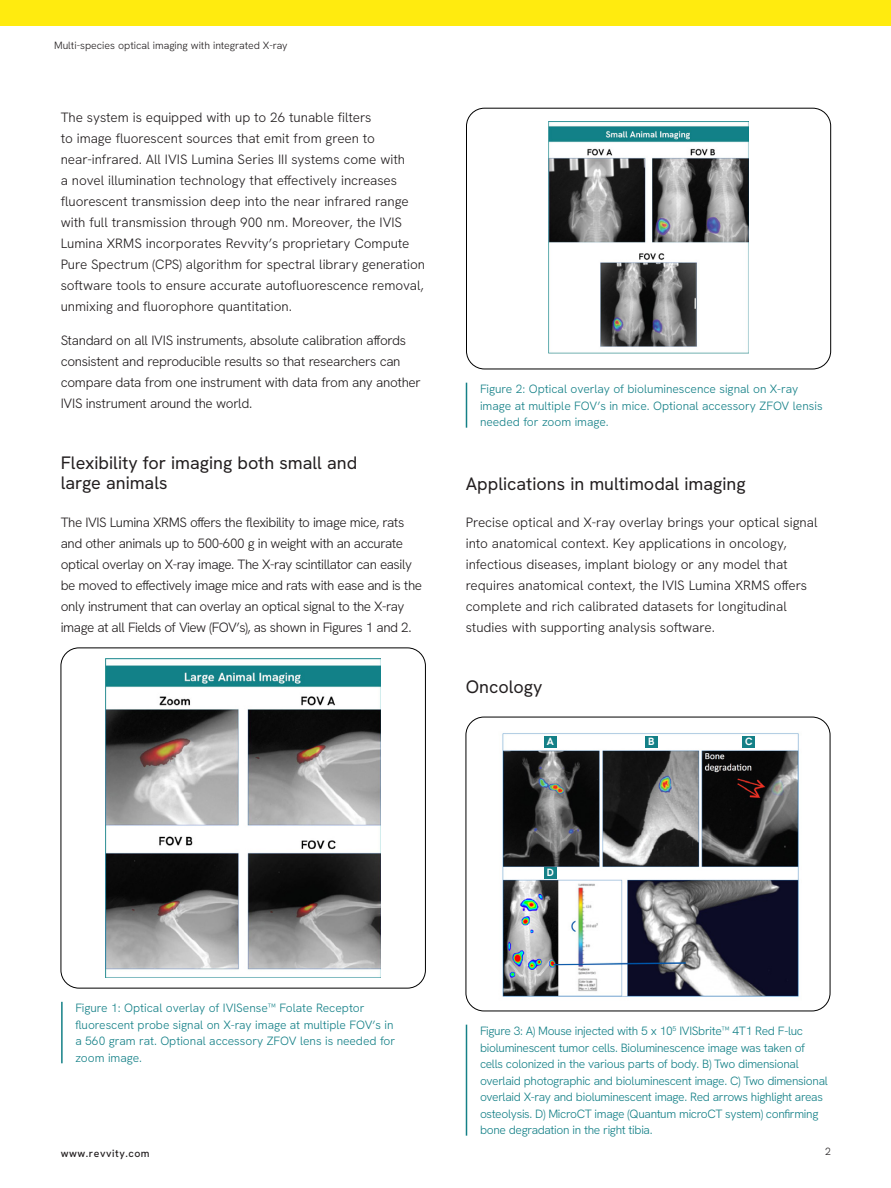
<style>
.page{position:relative;width:891px;height:1188px;background:#fff}
.page>*{position:absolute;margin:0;border:0;box-sizing:border-box;transform-origin:0 0}
.Sub_Head{font:18px/20.2px "Hanken Grotesk";color:#231f20}
.Body_Copy{font:18px "Hanken Grotesk";color:#231f20}
.Body_Copy-2{font:300 13.5px/21px "Hanken Grotesk";letter-spacing:-.01em;color:#231f20}
.Body_Copy-3{font:300 13.5px/21px "Hanken Grotesk";letter-spacing:-.03em;color:#231f20}
.Captions{font:300 12px/16.5px "Hanken Grotesk";letter-spacing:-.025em;color:#148087}
.Captions-2{font:300 12px/16.5px "Hanken Grotesk";color:#148087}
.Heading_Note{font:300 10.5px "Hanken Grotesk";color:#231f20}
.t1{font:500 10.5px "Hanken Grotesk";letter-spacing:.05em;color:#231f20}
.t2{font:700 10.5px "Hanken Grotesk";color:#fff}
</style>
<div class="page">
<div style="left:0;top:0;width:891px;height:26px;background:#ffeb0f"></div>
<img style="left:106px;top:659px;width:275px;height:318px">
<div style="left:61px;top:648px;width:365px;height:340px;border:1px solid #000;border-radius:18px"></div>
<hr style="left:61px;top:1002px;width:2px;height:61px;background:#148087">
<div style="left:466px;top:108px;width:365px;height:261px;border:1px solid #000;border-radius:18px"></div>
<img style="left:549px;top:122px;width:200px;height:232px">
<hr style="left:466px;top:383px;width:1px;height:45px;background:#148087">
<img style="left:502px;top:733px;width:297px;height:264px">
<div style="left:466px;top:717px;width:364px;height:294px;border:1px solid #000;border-radius:18px"></div>
<hr style="left:466px;top:1025px;width:1px;height:111px;background:#148087">
<div style="left:544px;top:736px;width:12px;height:12px;background:#148087"></div>
<div style="left:544px;top:867px;width:12px;height:12px;background:#148087"></div>
<div style="left:645px;top:736px;width:12px;height:12px;background:#148087"></div>
<div style="left:743px;top:736px;width:12px;height:12px;background:#148087"></div>
<p class="Heading_Note" style="left:54px;top:39px;width:235px">Multi-species optical imaging with integrated X-ray</p>
<p class="Body_Copy-2" style="left:61px;top:106px;width:366px">The system is equipped with up to 26 tunable filters<br>to image fluorescent sources that emit from green to near-infrared. All IVIS Lumina Series III systems come with<br>a novel illumination technology that effectively increases fluorescent transmission deep into the near infrared range with full transmission through 900 nm. Moreover, the IVIS Lumina XRMS incorporates Revvity’s proprietary Compute Pure Spectrum (CPS) algorithm for spectral library generation software tools to ensure accurate autofluorescence removal, unmixing and fluorophore quantitation.</p>
<p class="Body_Copy-2" style="left:61px;top:330px;width:362px">Standard on all IVIS instruments, absolute calibration affords consistent and reproducible results so that researchers can compare data from one instrument with data from any another IVIS instrument around the world.</p>
<p class="Sub_Head" style="left:61px;top:452px;width:298px">Flexibility for imaging both small and large animals</p>
<p class="Body_Copy-3" style="left:61px;top:511px;width:363px">The IVIS Lumina XRMS offers the flexibility to image mice, rats and other animals up to 500-600 g in weight with an accurate optical overlay on X-ray image. The X-ray scintillator can easily be moved to effectively image mice and rats with ease and is the only instrument that can overlay an optical signal to the X-ray image at all Fields of View (FOV’s), as shown in Figures 1 and 2.</p>
<p class="Captions-2" style="left:480px;top:381px;width:344px">Figure 2: Optical overlay of bioluminescence signal on X-ray image at multiple FOV’s in mice. Optional accessory ZFOV lensis needed for zoom image.</p>
<p class="Body_Copy" style="left:466px;top:472px;width:281px">Applications in multimodal imaging</p>
<p class="Body_Copy-2" style="left:466px;top:512px;width:353px">Precise optical and X-ray overlay brings your optical signal into anatomical context. Key applications in oncology, infectious diseases, implant biology or any model that requires anatomical context, the IVIS Lumina XRMS offers complete and rich calibrated datasets for longitudinal studies with supporting analysis software.</p>
<p class="Sub_Head" style="left:466px;top:676px;width:78px">Oncology</p>
<p class="t2" style="left:547px;top:735px;width:9px">A</p>
<p class="t2" style="left:648px;top:735px;width:8px">B</p>
<p class="t2" style="left:745px;top:735px;width:9px">C</p>
<p class="t2" style="left:547px;top:865px;width:9px">D</p>
<p class="Captions-2" style="left:75px;top:1000px;width:321px">Figure 1: Optical overlay of IVISense™ Folate Receptor fluorescent probe signal on X-ray image at multiple FOV’s in a 560 gram rat. Optional accessory ZFOV lens is needed for zoom image.</p>
<p class="Captions" style="left:480px;top:1022px;width:349px">Figure 3: A) Mouse injected with 5 x 10<sup>5</sup> IVISbrite™ 4T1 Red F-luc bioluminescent tumor cells. Bioluminescence image was taken of cells colonized in the various parts of body. B) Two dimensional overlaid photographic and bioluminescent image. C) Two dimensional overlaid X-ray and bioluminescent image. Red arrows highlight areas osteolysis. D) MicroCT image (Quantum microCT system) confirming bone degradation in the right tibia.</p>
<p class="t1" style="left:61px;top:1147px;width:90px">www.revvity.com</p>
<p class="Heading_Note" style="left:825px;top:1145px;width:7px">2</p>
</div>
